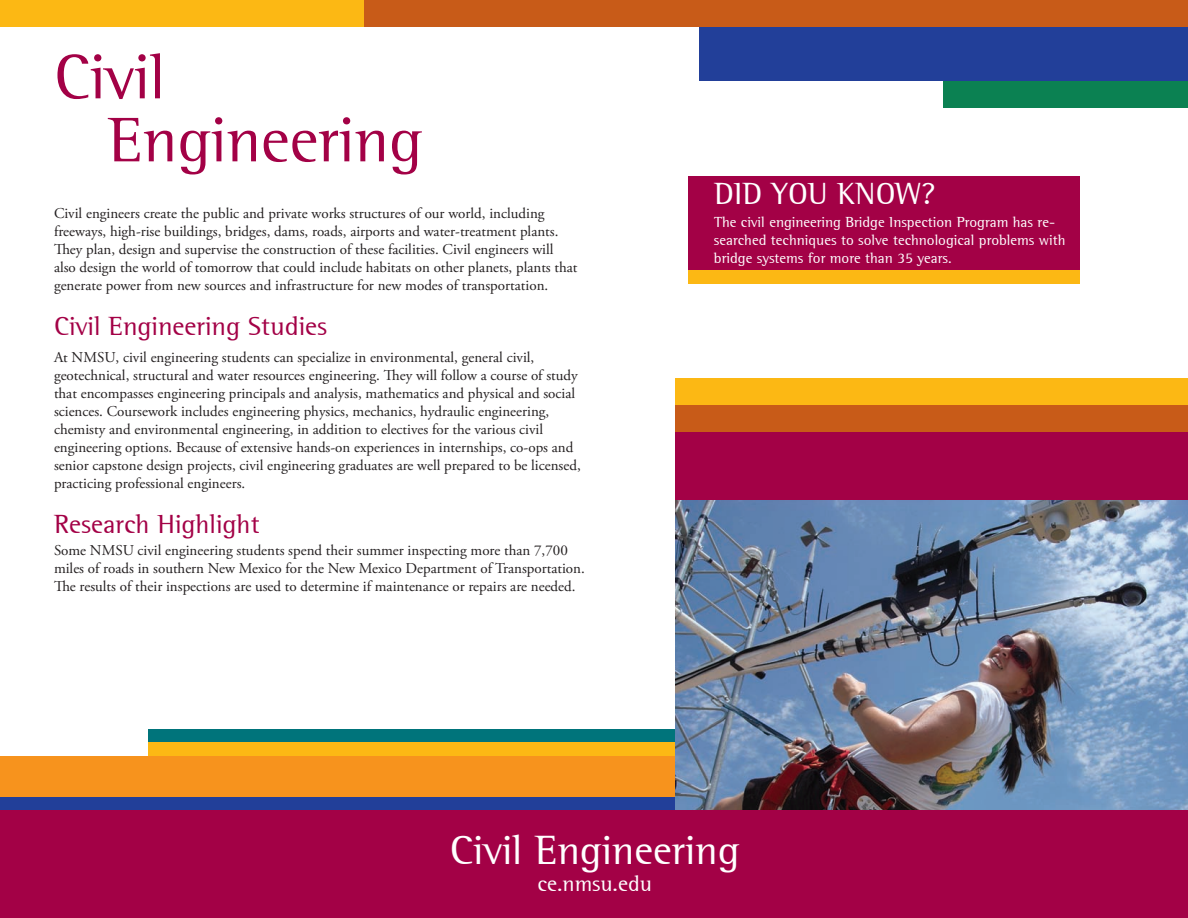
<style>
.page{position:relative;width:1188px;height:918px;background:#fff}
.page>*{position:absolute;margin:0;border:0;box-sizing:border-box;transform-origin:0 0}
.t1{font:64.5px/63px "Rotis Semi Serif";color:#a30146}
.t2{font:42px "Rotis Semi Serif";color:#fff}
.t3{font:31.5px "Rotis Semi Serif";color:#fff}
.t4{font:27px "Rotis Semi Serif";color:#a30146}
.t5{font:22.5px "Rotis Semi Serif";color:#fff}
.t6{font:15px/18px "Adobe Garamond Pro";color:#231f20}
.t7{font:15px/18px "Rotis Semi Serif New";color:#fff}
</style>
<div class="page">
<div style="left:0;top:810px;width:1188px;height:108px;background:#a30146"></div>
<img style="left:675px;top:500px;width:513px;height:310px">
<div style="left:0;top:796px;width:675px;height:14px;background:#223f99"></div>
<div style="left:0;top:756px;width:675px;height:40px;background:#f7931d"></div>
<div style="left:0;top:0;width:364px;height:27px;background:#fcb814"></div>
<div style="left:364px;top:0;width:824px;height:27px;background:#c85b18"></div>
<div style="left:699px;top:27px;width:489px;height:54px;background:#223f99"></div>
<div style="left:944px;top:81px;width:244px;height:27px;background:#0b8152"></div>
<div style="left:675px;top:432px;width:513px;height:68px;background:#a30146"></div>
<div style="left:675px;top:405px;width:513px;height:27px;background:#c85b18"></div>
<div style="left:675px;top:378px;width:513px;height:27px;background:#fcb814"></div>
<div style="left:688px;top:176px;width:392px;height:94px;background:#a30146"></div>
<div style="left:688px;top:270px;width:392px;height:14px;background:#fcb814"></div>
<div style="left:148px;top:729px;width:527px;height:13px;background:#00747b"></div>
<div style="left:148px;top:742px;width:527px;height:14px;background:#fcb814"></div>
<h1 class="t1" style="left:108px;top:45px;width:316px;text-indent:-54px">Civil<br>Engineering</h1>
<p class="t6" style="left:54px;top:205px;width:525px">Civil engineers create the public and private works structures of our world, including freeways, high-rise buildings, bridges, dams, roads, airports and water-treatment plants.<br>They plan, design and supervise the construction of these facilities. Civil engineers will also design the world of tomorrow that could include habitats on other planets, plants that generate power from new sources and infrastructure for new modes of transportation.</p>
<h3 class="t4" style="left:54px;top:310px;width:275px">Civil Engineering Studies</h3>
<p class="t6" style="left:54px;top:349px;width:528px">At NMSU, civil engineering students can specialize in environmental, general civil, geotechnical, structural and water resources engineering. They will follow a course of study that encompasses engineering principals and analysis, mathematics and physical and social sciences. Coursework includes engineering physics, mechanics, hydraulic engineering, chemisty and environmental engineering, in addition to electives for the various civil engineering options. Because of extensive hands-on experiences in internships, co-ops and senior capstone design projects, civil engineering graduates are well prepared to be licensed, practicing professional engineers.</p>
<h3 class="t4" style="left:54px;top:508px;width:207px">Research Highlight</h3>
<p class="t6" style="left:54px;top:542px;width:532px">Some NMSU civil engineering students spend their summer inspecting more than 7,700 miles of roads in southern New Mexico for the New Mexico Department of Transportation.<br>The results of their inspections are used to determine if maintenance or repairs are needed.</p>
<h3 class="t3" style="left:714px;top:176px;width:223px">Did you know?</h3>
<p class="t7" style="left:714px;top:213px;width:353px">The civil engineering Bridge Inspection Program has re&shy;searched techniques to solve technological problems with bridge systems for more than 35 years.</p>
<h2 class="t2" style="left:450px;top:825px;width:291px">Civil Engineering</h2>
<h3 class="t5" style="left:538px;top:870px;width:116px">ce.nmsu.edu</h3>
</div>
